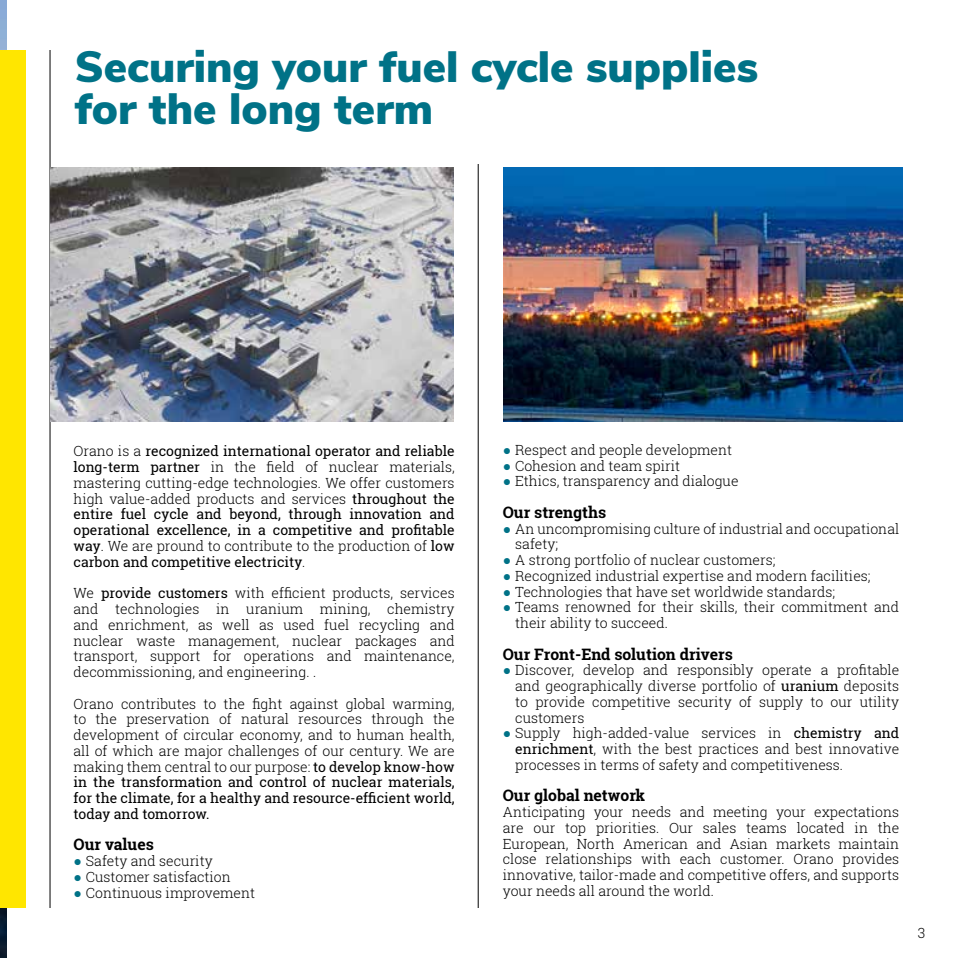
<style>
.page{position:relative;width:958px;height:958px;background:#fff}
.page>*{position:absolute;margin:0;border:0;box-sizing:border-box;transform-origin:0 0}
.t1{font:900 43.75px/42px "Nunito Sans";color:#007287}
.t2{font:700 15.75px "Roboto Slab";color:#000}
.t3{font:300 14px/15.8px "Roboto Slab";color:#000;text-align:justify}
.t4{font:14px/15.8px "Roboto Slab";color:#000;text-align:justify}
.s1{font-weight:300}
.s2{font-weight:400}
.s3{font-family:"Arial";font-weight:900;color:#007287}
</style>
<div class="page">
<hr style="left:50px;top:50px;width:1px;height:857px;background:#000">
<hr style="left:478px;top:164px;width:1px;height:743px;background:#000">
<img style="left:0;top:0;width:6px;height:957px">
<img style="left:50px;top:168px;width:403px;height:253px">
<img style="left:504px;top:168px;width:398px;height:253px">
<div style="left:0;top:50px;width:25px;height:857px;background:#ffe600"></div>
<h1 class="t1" style="left:75px;top:44px;width:684px">Securing your fuel cycle supplies for the long term</h1>
<p class="t4" style="left:73px;top:443px;width:382px"><span class="s1">Orano is a</span> recognized international operator and reliable long-term partner <span class="s1">in the field of nuclear materials, mastering cutting-edge technologies. We offer customers high value-added products and services</span> throughout the entire fuel cycle and beyond, through innovation and operational excellence, in a competitive and profitable way<span class="s1">. We are pround to contribute to the production of</span> low carbon and competitive electricity<span class="s1">.</span></p>
<p class="t3" style="left:73px;top:585px;width:382px">We <span class="s2">provide customers</span> with efficient products, services and technologies in uranium mining, chemistry and enrichment, as well as used fuel recycling and nuclear waste management, nuclear packages and transport, support for operations and maintenance, decommissioning, and engineering. .</p>
<p class="t3" style="left:73px;top:695px;width:382px">Orano contributes to the fight against global warming, to the preservation of natural resources through the development of circular economy, and to human health, all of which are major challenges of our century. We are making them central to our purpose: <span class="s2">to develop know-how in the transformation and control of nuclear materials, for the climate, for a healthy and resource-efficient world, today and tomorrow.</span></p>
<p class="t2" style="left:73px;top:833px;width:82px">Our values</p>
<p class="t3" style="left:73px;top:852px;width:141px"><span class="s3">●</span> Safety and security</p>
<p class="t3" style="left:73px;top:868px;width:159px"><span class="s3">●</span> Customer satisfaction</p>
<p class="t3" style="left:73px;top:884px;width:183px"><span class="s3">●</span> Continuous improvement</p>
<p class="t3" style="left:503px;top:441px;width:231px"><span class="s3">●</span> Respect and people development</p>
<p class="t3" style="left:503px;top:457px;width:179px"><span class="s3">●</span> Cohesion and team spirit</p>
<p class="t3" style="left:503px;top:473px;width:237px"><span class="s3">●</span> Ethics, transparency and dialogue</p>
<p class="t2" style="left:503px;top:501px;width:105px">Our strengths</p>
<p class="t3" style="left:515px;top:520px;width:385px;text-indent:-12px"><span class="s3">●</span> An uncompromising culture of industrial and occupational safety;</p>
<p class="t3" style="left:503px;top:551px;width:274px"><span class="s3">●</span> A strong portfolio of nuclear customers;</p>
<p class="t3" style="left:503px;top:567px;width:369px"><span class="s3">●</span> Recognized industrial expertise and modern facilities;</p>
<p class="t3" style="left:503px;top:583px;width:334px"><span class="s3">●</span> Technologies that have set worldwide standards;</p>
<p class="t3" style="left:515px;top:599px;width:385px;text-indent:-12px"><span class="s3">●</span> Teams renowned for their skills, their commitment and their ability to succeed.</p>
<p class="t2" style="left:503px;top:643px;width:231px">Our Front-End solution drivers</p>
<p class="t3" style="left:515px;top:662px;width:385px;text-indent:-12px"><span class="s3">●</span> Discover, develop and responsibly operate a profitable and geographically diverse portfolio of <span class="s2">uranium</span> deposits to provide competitive security of supply to our utility customers</p>
<p class="t3" style="left:515px;top:725px;width:385px;text-indent:-12px"><span class="s3">●</span> Supply high-added-value services in <span class="s2">chemistry and enrichment</span>, with the best practices and best innovative processes in terms of safety and competitiveness.</p>
<p class="t2" style="left:503px;top:784px;width:144px">Our global network</p>
<p class="t3" style="left:503px;top:803px;width:398px">Anticipating your needs and meeting your expectations are our top priorities. Our sales teams located in the European, North American and Asian markets maintain close relationships with each customer. Orano provides innovative, tailor-made and competitive offers, and supports your needs all around the world.</p>
<p class="t3" style="left:917px;top:924px;width:9px">3</p>
</div>
